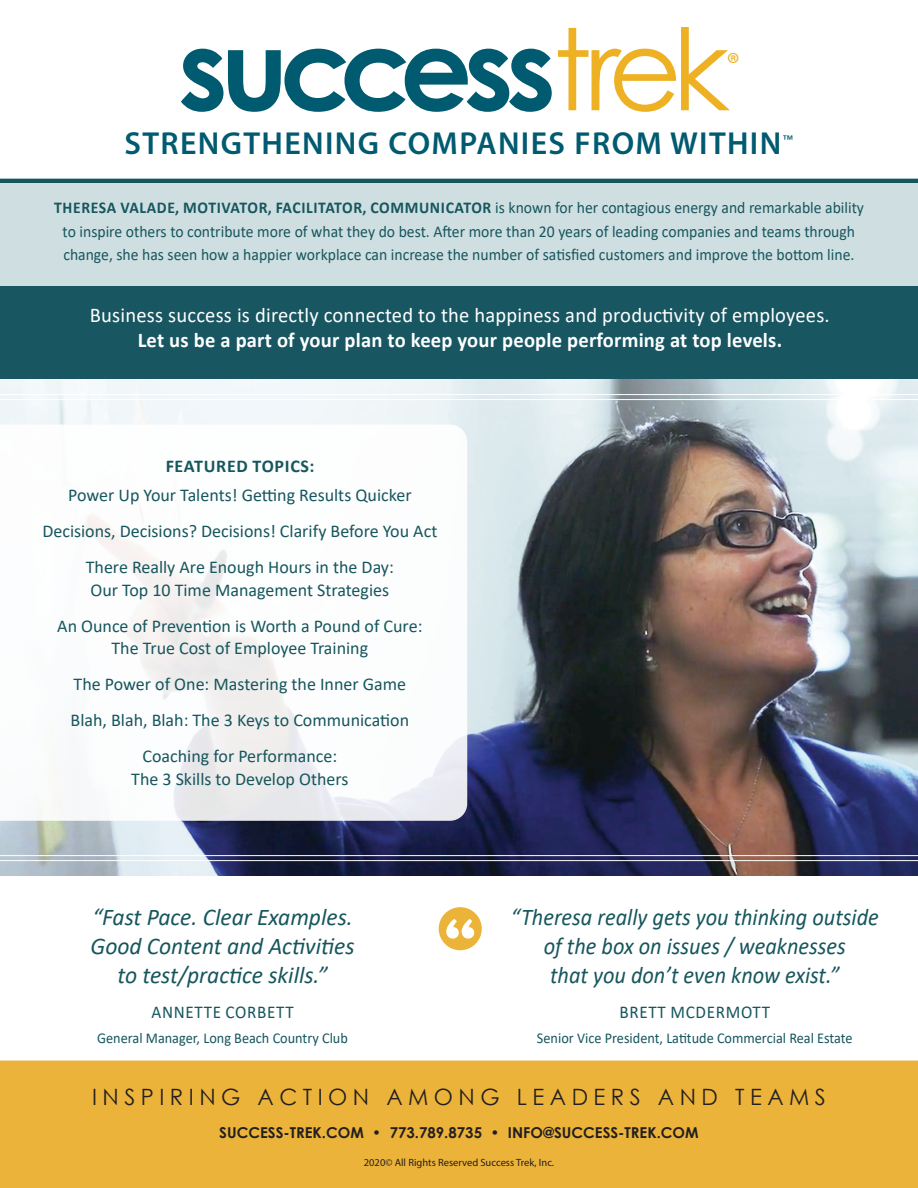
<style>
.page{position:relative;width:918px;height:1188px;background:#fff}
.page>*{position:absolute;margin:0;border:0;box-sizing:border-box;transform-origin:0 0}
.t1{font:600 31.95px "Myriad Pro";letter-spacing:.045em;color:#005a70}
.t2{font:30.75px "Myriad Pro";color:#edb123}
.t3{font:italic 24px/28.8px "Calibri";color:#16565d;text-align:center;scale:.93 1}
.t4{font:italic 24px/28.8px "Calibri";color:#16565d;text-align:center}
.t5{font:22.5px "Century Gothic";letter-spacing:.25em;color:#231f20}
.t6{font:21px "Calibri";letter-spacing:.01em;color:#fff}
.t7{font:700 21px "Calibri";letter-spacing:.01em;color:#fff}
.t8{font:18px/36px "Calibri";color:#16565d;text-align:center}
.t9{font:18px "Calibri";letter-spacing:.04em;color:#16565d;scale:.95 1}
.t10{font:700 18px "Calibri";letter-spacing:.04em;color:#16565d}
.t11{font:16.5px/23.2px "Calibri";color:#16565d;text-align:center;scale:.95 1}
.t12{font:15px "Calibri";color:#16565d;scale:.95 1}
.t13{font:700 15px "Century Gothic";color:#231f20}
.t14{font:10.5px "Myriad Pro";color:#231f20}
.s1{font-weight:700}
</style>
<div class="page">
<svg style="left:181px;top:49px;width:371px;height:63px"></svg>
<svg style="left:558px;top:27px;width:172px;height:85px"></svg>
<div style="left:0;top:1061px;width:918px;height:127px;background:#ebb339"></div>
<hr style="left:0;top:179px;width:918px;height:4px;background:#16565d">
<div style="left:0;top:183px;width:918px;height:103px;background:#cfdfe1"></div>
<img style="left:0;top:379px;width:918px;height:497px">
<div style="left:0;top:286px;width:918px;height:93px;background:#185662"></div>
<svg style="left:0;top:425px;width:467px;height:396px"></svg>
<hr style="left:0;top:394px;width:918px;height:1px;background:#fff">
<hr style="left:0;top:399px;width:918px;height:1px;background:#fff">
<hr style="left:0;top:855px;width:918px;height:1px;background:#fff">
<hr style="left:0;top:860px;width:918px;height:1px;background:#fff">
<div style="left:439px;top:907px;width:43px;height:43px;background:#ebb439;border-radius:50%"></div>
<svg style="left:446px;top:919px;width:28px;height:20px"></svg>
<h2 class="t2" style="left:727px;top:44px;width:14px">®</h2>
<h1 class="t1" style="left:124px;top:123px;width:671px">STRENGTHENING COMPANIES FROM WITHIN<sup>™</sup></h1>
<p class="t11" style="left:54px;top:196px;width:854px"><span class="s1">THERESA VALADE, MOTIVATOR, FACILITATOR, COMMUNICATOR</span> is known for her contagious energy and remarkable ability to inspire others to contribute more of what they do best. After more than 20 years of leading companies and teams through change, she has seen how a happier workplace can increase the number of satisfied customers and improve the bottom line.</p>
<p class="t6" style="left:90px;top:301px;width:742px">Business success is directly connected to the happiness and productivity of employees.</p>
<p class="t7" style="left:138px;top:326px;width:646px">Let us be a part of your plan to keep your people performing at top levels.</p>
<p class="t10" style="left:166px;top:453px;width:150px">FEATURED TOPICS:</p>
<p class="t8" style="left:42px;top:477px;width:397px">Power Up Your Talents! Getting Results Quicker<br>Decisions, Decisions? Decisions! Clarify Before You Act<br>There Really Are Enough Hours in the Day:</p>
<p class="t8" style="left:57px;top:571px;width:367px">Our Top 10 Time Management Strategies<br>An Ounce of Prevention is Worth a Pound of Cure:</p>
<p class="t8" style="left:71px;top:630px;width:340px">The True Cost of Employee Training<br>The Power of One: Mastering the Inner Game Blah, Blah, Blah: The 3 Keys to Communication Coaching for Performance:</p>
<p class="t8" style="left:131px;top:760px;width:219px">The 3 Skills to Develop Others</p>
<h3 class="t4" style="left:91px;top:902px;width:265px">“Fast Pace. Clear Examples.<br>Good Content and Activities to test/practice skills.”</h3>
<p class="t9" style="left:151px;top:999px;width:151px">ANNETTE CORBETT</p>
<p class="t12" style="left:97px;top:1027px;width:265px">General Manager, Long Beach Country Club</p>
<h3 class="t3" style="left:511px;top:902px;width:397px">“Theresa really gets you thinking outside of the box on issues / weaknesses<br>that you don’t even know exist.”</h3>
<p class="t9" style="left:619px;top:999px;width:160px">BRETT MCDERMOTT</p>
<p class="t12" style="left:537px;top:1027px;width:334px">Senior Vice President, Latitude Commercial Real Estate</p>
<p class="t5" style="left:92px;top:1081px;width:735px">INSPIRING ACTION AMONG LEADERS AND TEAMS</p>
<p class="t13" style="left:219px;top:1121px;width:481px">SUCCESS-TREK.COM • 773.789.8735 • INFO@SUCCESS-TREK.COM</p>
<p class="t14" style="left:364px;top:1156px;width:192px">2020© All Rights Reserved Success Trek, Inc.</p>
</div>
